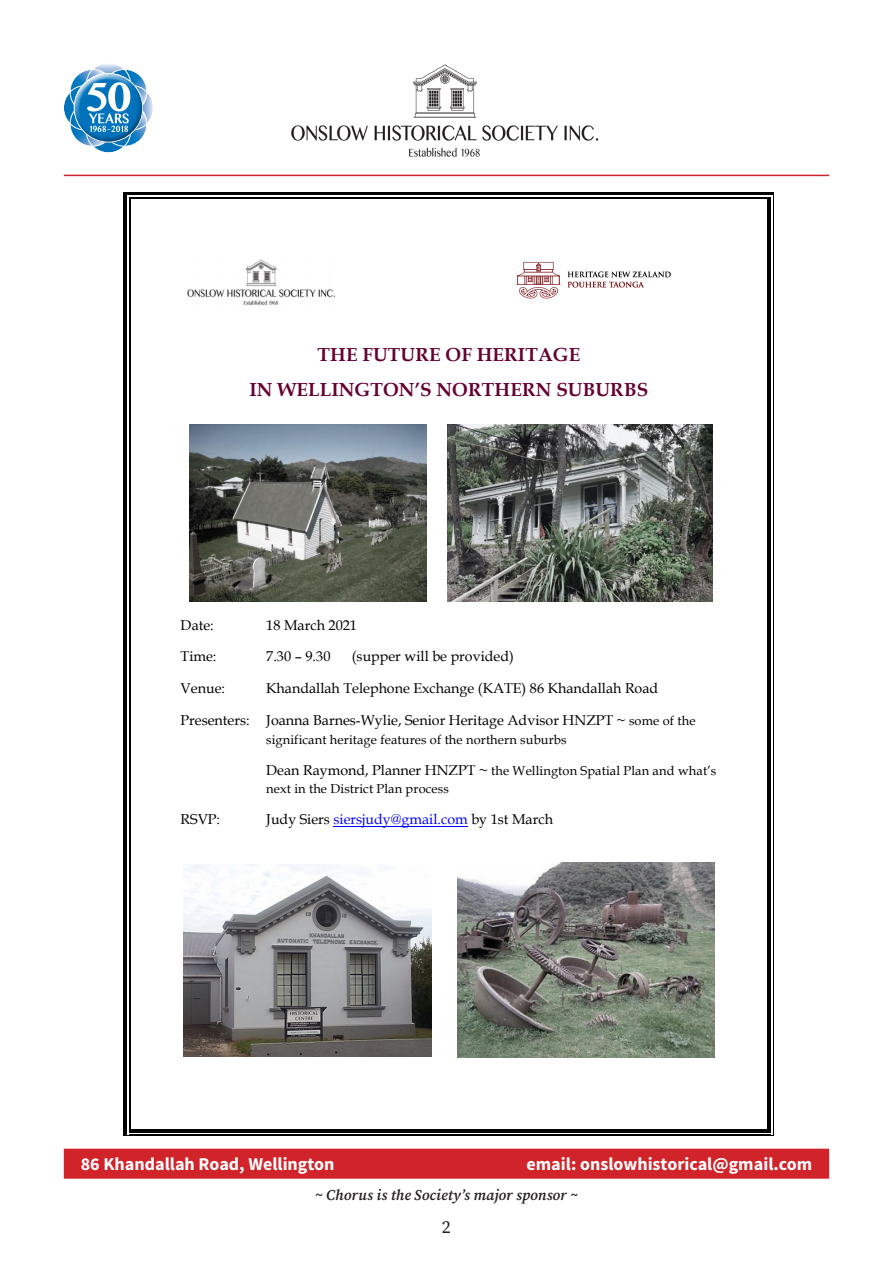
<style>
.page{position:relative;width:893px;height:1263px;background:#fff}
.page>*{position:absolute;margin:0;border:0;box-sizing:border-box;transform-origin:0 0}
.t1{font:700 18.9px/34.5px "Book Antiqua";letter-spacing:.005em;color:#603;text-align:center}
.t2{font:700 18px "Source Sans Pro";color:#fff}
.t3{font:18px "Source Serif Pro";color:#231f20}
.t4{font:italic 600 15px "Source Serif Pro";letter-spacing:.005em;color:#231f20}
.t5{font:14.25px "Book Antiqua";color:#000}
.t6{font:12.9px/18.9px "Book Antiqua";letter-spacing:.01em;color:#000}
.s1{font-size:12.9px}
.s2{font-size:14.25px}
.s3{color:#00f}
</style>
<div class="page">
<div style="left:64px;top:1149px;width:765px;height:30px;background:#d1232a"></div>
<img style="left:291px;top:64px;width:308px;height:93px">
<hr style="left:64px;top:175px;width:765px;height:1px;background:#d1232a">
<svg style="left:86px;top:63px;width:45px;height:44px"></svg>
<svg style="left:63px;top:86px;width:45px;height:44px"></svg>
<svg style="left:109px;top:86px;width:45px;height:44px"></svg>
<svg style="left:66px;top:66px;width:84px;height:84px"></svg>
<img style="left:516px;top:262px;width:155px;height:37px">
<hr style="left:334px;top:826px;width:134px;height:1px;background:#00f">
<img style="left:187px;top:259px;width:148px;height:46px">
<img style="left:189px;top:425px;width:237px;height:177px">
<img style="left:447px;top:425px;width:266px;height:177px">
<img style="left:183px;top:865px;width:249px;height:191px">
<img style="left:458px;top:863px;width:257px;height:194px">
<svg style="left:124px;top:192px;width:6px;height:7px"></svg>
<hr style="left:130px;top:192px;width:637px;height:3px;background:#000">
<hr style="left:130px;top:197px;width:637px;height:2px;background:#000">
<svg style="left:767px;top:192px;width:7px;height:7px"></svg>
<hr style="left:124px;top:199px;width:3px;height:930px;background:#000">
<hr style="left:129px;top:199px;width:1px;height:930px;background:#000">
<hr style="left:772px;top:199px;width:2px;height:930px;background:#000">
<hr style="left:767px;top:199px;width:4px;height:930px;background:#000">
<svg style="left:124px;top:1129px;width:6px;height:7px"></svg>
<hr style="left:130px;top:1134px;width:637px;height:2px;background:#000">
<hr style="left:130px;top:1129px;width:637px;height:3px;background:#000">
<svg style="left:767px;top:1129px;width:7px;height:7px"></svg>
<p class="t1" style="left:249px;top:338px;width:400px">THE FUTURE OF HERITAGE<br>IN WELLINGTON’S NORTHERN SUBURBS</p>
<p class="t5" style="left:181px;top:615px;width:35px">Date:</p>
<p class="t5" style="left:266px;top:615px;width:92px">18 March 2021</p>
<p class="t5" style="left:181px;top:646px;width:37px">Time:</p>
<p class="t5" style="left:266px;top:646px;width:66px">7.30 – 9.30</p>
<p class="t5" style="left:352px;top:646px;width:164px">(supper will be provided)</p>
<p class="t5" style="left:181px;top:678px;width:46px">Venue:</p>
<p class="t5" style="left:266px;top:678px;width:393px">Khandallah Telephone Exchange (KATE) 86 Khandallah Road</p>
<p class="t5" style="left:181px;top:710px;width:516px">Presenters: Joanna Barnes-Wylie, Senior Heritage Advisor HNZPT ~ <span class="s1">some of the</span></p>
<p class="t6" style="left:266px;top:729px;width:302px">significant heritage features of the northern suburbs</p>
<p class="t6" style="left:266px;top:760px;width:452px"><span class="s2">Dean Raymond, Planner HNZPT ~</span> the Wellington Spatial Plan and what’s next in the District Plan process</p>
<p class="t5" style="left:181px;top:809px;width:41px">RSVP:</p>
<p class="t5" style="left:266px;top:809px;width:288px">Judy Siers <span class="s3">siersjudy@gmail.com</span> by 1st March</p>
<p class="t2" style="left:81px;top:1153px;width:255px">86 Khandallah Road, Wellington</p>
<p class="t2" style="left:527px;top:1153px;width:287px">email: onslowhistorical@gmail.com</p>
<p class="t4" style="left:315px;top:1186px;width:265px">~ Chorus is the Society’s major sponsor ~</p>
<p class="t3" style="left:442px;top:1215px;width:10px">2</p>
</div>
